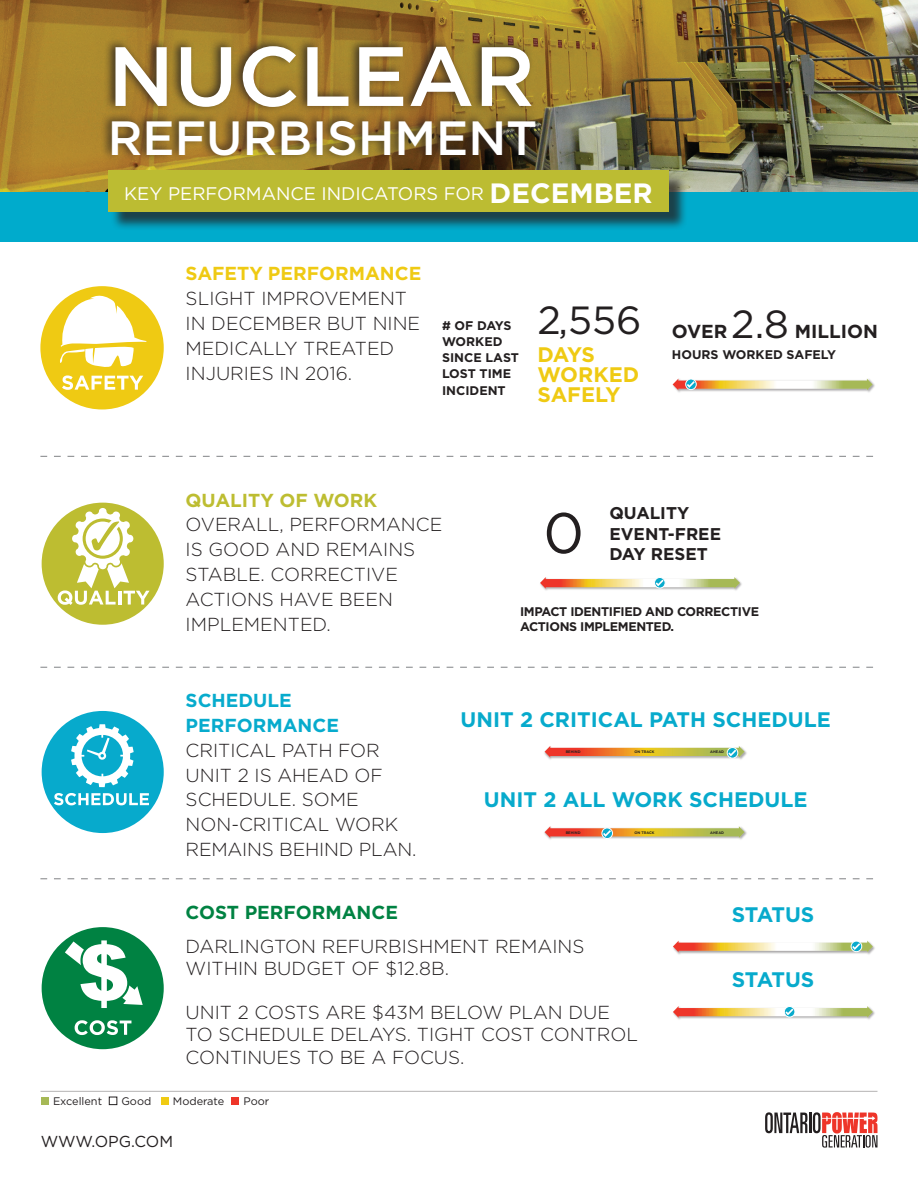
<style>
.page{position:relative;width:918px;height:1188px;background:#fff}
.page>*{position:absolute;margin:0;border:0;box-sizing:border-box;transform-origin:0 0}
.t1{font:500 84px "Gotham";color:#fff}
.t2{font:57.15px "Gotham";color:#231f20}
.t3{font:500 48px "Gotham";color:#fff}
.t4{font:39.3px "Gotham";color:#231f20}
.t5{font:700 21px "Gotham";color:#07aacc}
.t6{font:700 21px/19.8px "Gotham";color:#efca13}
.t7{font:300 18.9px/24.9px "Gotham";color:#231f20}
.t8{font:700 18.9px "Gotham";color:#008242}
.t9{font:700 18.9px "Gotham";color:#231f20}
.t10{font:18.15px "Gotham";color:#fff}
.t11{font:700 16.95px "Gotham";color:#231f20}
.t12{font:15.9px "Gotham";letter-spacing:-.005em;color:#231f20}
.t13{font:700 12.45px/16.2px "Gotham";color:#231f20}
.t14{font:700 12.45px/14.9px "Gotham";letter-spacing:-.03em;color:#231f20}
.t15{font:10.95px "Gotham";color:#231f20}
.t16{font:700 3.6px "Gotham";color:#231f20}
.s1{font-weight:700;font-size:27.9px}
.s2{font-weight:700;color:#efca13}
.s3{font-weight:400;font-size:39.3px}
.s4{font-weight:700;color:#bdbd31}
.s5{font-weight:700;color:#07abcd}
</style>
<div class="page">
<div style="left:0;top:191px;width:918px;height:51px;background:#00abcc"></div>
<img style="left:0;top:0;width:918px;height:191px">
<div style="left:101px;top:37px;width:439px;height:125px;background:#231f20;opacity:.75"></div>
<div style="left:111px;top:173px;width:577px;height:57px;background:#231f20;opacity:.75"></div>
<div style="left:109px;top:170px;width:560px;height:42px;background:#bcbc32"></div>
<svg style="left:765px;top:1112px;width:42px;height:21px"></svg>
<hr style="left:809px;top:1113px;width:2px;height:20px;background:#231f20">
<svg style="left:813px;top:1112px;width:64px;height:36px"></svg>
<hr style="left:41px;top:1091px;width:837px;height:1px;background:#231f20">
<div style="left:41px;top:1097px;width:7px;height:8px;background:#a6b956"></div>
<div style="left:161px;top:1097px;width:7px;height:8px;background:#f0cb13"></div>
<div style="left:231px;top:1097px;width:8px;height:8px;background:#ee3529"></div>
<div style="left:109px;top:1097px;width:8px;height:8px;border:1px solid #231f20"></div>
<div style="left:40px;top:286px;width:124px;height:123px;background:#efca13;border-radius:50%"></div>
<svg style="left:62px;top:375px;width:81px;height:15px"></svg>
<svg style="left:60px;top:292px;width:86px;height:75px"></svg>
<svg style="left:40px;top:456px;width:833px;height:1px"></svg>
<svg style="left:40px;top:667px;width:833px;height:1px"></svg>
<svg style="left:40px;top:878px;width:833px;height:1px"></svg>
<div style="left:42px;top:503px;width:122px;height:122px;background:#bdbd31;border-radius:50%"></div>
<svg style="left:58px;top:508px;width:92px;height:97px"></svg>
<div style="left:42px;top:927px;width:122px;height:122px;background:#008242;border-radius:50%"></div>
<svg style="left:65px;top:940px;width:78px;height:68px"></svg>
<svg style="left:75px;top:1020px;width:56px;height:15px"></svg>
<div style="left:42px;top:711px;width:122px;height:122px;background:#07aacc;border-radius:50%"></div>
<svg style="left:54px;top:793px;width:95px;height:12px"></svg>
<svg style="left:71px;top:724px;width:63px;height:63px"></svg>
<img style="left:672px;top:383px;width:203px;height:9px">
<svg style="left:673px;top:378px;width:200px;height:12px"></svg>
<img style="left:544px;top:582px;width:198px;height:9px">
<svg style="left:540px;top:577px;width:200px;height:12px"></svg>
<img style="left:548px;top:751px;width:199px;height:9px">
<img style="left:548px;top:831px;width:199px;height:9px">
<img style="left:677px;top:940px;width:198px;height:15px">
<img style="left:677px;top:1011px;width:198px;height:9px">
<svg style="left:544px;top:746px;width:201px;height:12px;background:#d8ac70"></svg>
<div style="left:602px;top:828px;width:11px;height:11px;background:#f6fbfc;border:1px solid #fff;border-radius:50%"></div>
<svg style="left:544px;top:826px;width:201px;height:12px"></svg>
<svg style="left:673px;top:941px;width:200px;height:12px"></svg>
<svg style="left:673px;top:1006px;width:200px;height:12px"></svg>
<p class="t1" style="left:108px;top:29px;width:428px">NUCLEAR</p>
<p class="t3" style="left:108px;top:110px;width:431px">REFURBISHMENT</p>
<p class="t10" style="left:124px;top:184px;width:530px">KEY PERFORMANCE INDICATORS FOR <span class="s1">DECEMBER</span></p>
<p class="t7" style="left:186px;top:261px;width:237px"><span class="s2">SAFETY PERFORMANCE<br></span>SLIGHT IMPROVEMENT<br>IN DECEMBER BUT NINE<br>MEDICALLY TREATED<br>INJURIES IN 2016.</p>
<p class="t13" style="left:442px;top:317px;width:78px"># OF DAYS<br>WORKED<br>SINCE LAST<br>LOST TIME<br>INCIDENT</p>
<p class="t4" style="left:538px;top:299px;width:105px">2,556</p>
<p class="t6" style="left:538px;top:345px;width:103px">DAYS<br>WORKED<br>SAFELY</p>
<p class="t9" style="left:672px;top:321px;width:208px">OVER <span class="s3">2.8</span> MILLION</p>
<p class="t13" style="left:672px;top:346px;width:166px">HOURS WORKED SAFELY</p>
<p class="t7" style="left:186px;top:487px;width:258px"><span class="s4">QUALITY OF WORK<br></span>OVERALL, PERFORMANCE<br>IS GOOD AND REMAINS<br>STABLE. CORRECTIVE<br>ACTIONS HAVE BEEN<br>IMPLEMENTED.</p>
<p class="t2" style="left:543px;top:501px;width:42px">0</p>
<p class="t11" style="left:609px;top:503px;width:81px">QUALITY</p>
<p class="t11" style="left:609px;top:524px;width:113px">EVENT-FREE</p>
<p class="t11" style="left:609px;top:544px;width:100px">DAY RESET</p>
<p class="t14" style="left:520px;top:604px;width:241px">IMPACT IDENTIFIED AND CORRECTIVE<br>ACTIONS IMPLEMENTED.</p>
<p class="t7" style="left:186px;top:687px;width:232px"><span class="s5">SCHEDULE<br>PERFORMANCE<br></span>CRITICAL PATH FOR<br>UNIT 2 IS AHEAD OF<br>SCHEDULE. SOME<br>NON-CRITICAL WORK<br>REMAINS BEHIND PLAN.</p>
<p class="t5" style="left:461px;top:707px;width:372px">UNIT 2 CRITICAL PATH SCHEDULE</p>
<p class="t16" style="left:566px;top:750px;width:16px">BEHIND</p>
<p class="t16" style="left:634px;top:750px;width:22px">ON TRACK</p>
<p class="t16" style="left:710px;top:750px;width:15px">AHEAD</p>
<p class="t5" style="left:484px;top:787px;width:325px">UNIT 2 ALL WORK SCHEDULE</p>
<p class="t16" style="left:566px;top:830px;width:16px">BEHIND</p>
<p class="t16" style="left:634px;top:830px;width:22px">ON TRACK</p>
<p class="t16" style="left:710px;top:830px;width:15px">AHEAD</p>
<p class="t8" style="left:186px;top:902px;width:214px">COST PERFORMANCE</p>
<p class="t7" style="left:186px;top:934px;width:400px;line-height:22.5px">DARLINGTON REFURBISHMENT REMAINS<br>WITHIN BUDGET OF $12.8B.</p>
<p class="t7" style="left:186px;top:1000px;width:454px;line-height:22.5px">UNIT 2 COSTS ARE $43M BELOW PLAN DUE<br>TO SCHEDULE DELAYS. TIGHT COST CONTROL<br>CONTINUES TO BE A FOCUS.</p>
<p class="t15" style="left:53px;top:1095px;width:51px">Excellent</p>
<p class="t15" style="left:121px;top:1095px;width:31px">Good</p>
<p class="t15" style="left:173px;top:1095px;width:53px">Moderate</p>
<p class="t15" style="left:244px;top:1095px;width:27px">Poor</p>
<p class="t12" style="left:41px;top:1133px;width:134px">WWW.OPG.COM</p>
<p class="t5" style="left:732px;top:902px;width:84px">STATUS</p>
<p class="t5" style="left:732px;top:967px;width:84px">STATUS</p>
</div>
